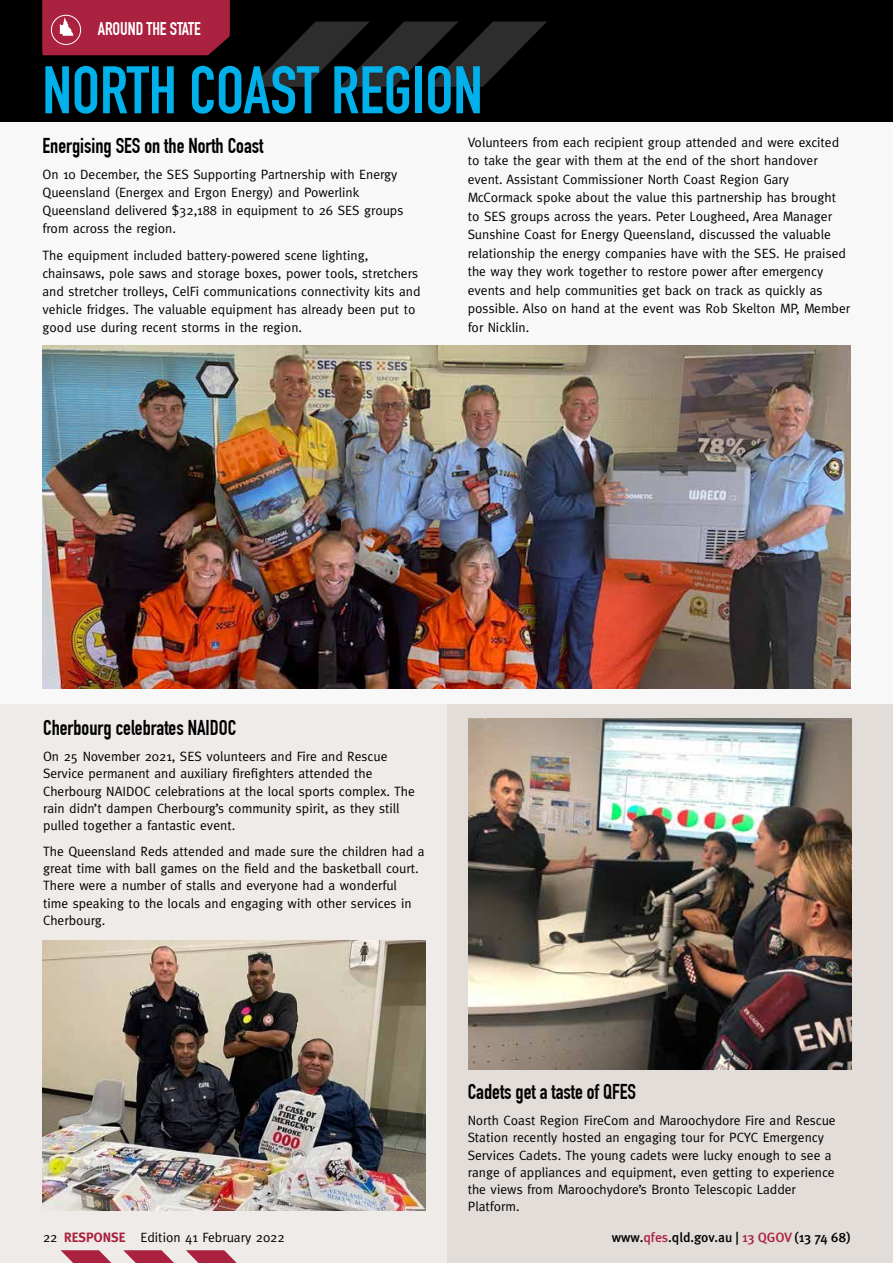
<style>
.page{position:relative;width:893px;height:1263px;background:#fff}
.page>*{position:absolute;margin:0;border:0;box-sizing:border-box;transform-origin:0 0}
.t1{font:700 66px "DIN Condensed";color:#00b0ea}
.t2{font:700 21px "DIN Condensed";color:#000}
.t3{font:700 18px "DIN Condensed";letter-spacing:-.005em;color:#fff}
.t4{font:13.5px/17.2px "Meta";color:#000}
.t5{font:500 13.5px "Meta";letter-spacing:-.005em;color:#000}
.s1{font-weight:700;color:#aa2240}
.s2{color:#aa2240}
</style>
<div class="page">
<div style="left:446px;top:704px;width:447px;height:559px;background:#e3ddda"></div>
<div style="left:0;top:704px;width:446px;height:559px;background:#eeebe9"></div>
<div style="left:0;top:121px;width:893px;height:583px;background:#f9f8f8"></div>
<div style="left:0;top:0;width:893px;height:121px;background:#000"></div>
<svg style="left:252px;top:22px;width:295px;height:65px"></svg>
<svg style="left:61px;top:1250px;width:50px;height:13px"></svg>
<svg style="left:123px;top:1250px;width:51px;height:13px"></svg>
<svg style="left:186px;top:1250px;width:51px;height:13px"></svg>
<div style="left:43px;top:0;width:187px;height:55px;background:#aa2240"></div>
<div style="left:51px;top:15px;width:30px;height:30px;border:1px solid #fff;border-radius:50%"></div>
<img style="left:43px;top:941px;width:382px;height:270px">
<img style="left:43px;top:346px;width:807px;height:343px">
<img style="left:469px;top:719px;width:382px;height:350px">
<h3 class="t3" style="left:98px;top:18px;width:104px">AROUND THE STATE</h3>
<h1 class="t1" style="left:43px;top:51px;width:442px">NORTH COAST REGION</h1>
<h2 class="t2" style="left:43px;top:133px;width:222px">Energising SES on the North Coast</h2>
<p class="t4" style="left:43px;top:165px;width:362px;line-height:18px">On 10 December, the SES Supporting Partnership with Energy Queensland (Energex and Ergon Energy) and Powerlink Queensland delivered $32,188 in equipment to 26 SES groups from across the region.</p>
<p class="t4" style="left:43px;top:246px;width:380px;line-height:18px">The equipment included battery-powered scene lighting, chainsaws, pole saws and storage boxes, power tools, stretchers and stretcher trolleys, CelFi communications connectivity kits and vehicle fridges. The valuable equipment has already been put to good use during recent storms in the region.</p>
<p class="t4" style="left:468px;top:133px;width:384px;line-height:18.5px">Volunteers from each recipient group attended and were excited to take the gear with them at the end of the short handover event. Assistant Commissioner North Coast Region Gary McCormack spoke about the value this partnership has brought to SES groups across the years. Peter Lougheed, Area Manager Sunshine Coast for Energy Queensland, discussed the valuable relationship the energy companies have with the SES. He praised the way they work together to restore power after emergency events and help communities get back on track as quickly as possible. Also on hand at the event was Rob Skelton MP, Member for Nicklin.</p>
<h2 class="t2" style="left:43px;top:716px;width:195px">Cherbourg celebrates NAIDOC</h2>
<p class="t4" style="left:43px;top:748px;width:373px">On 25 November 2021, SES volunteers and Fire and Rescue Service permanent and auxiliary firefighters attended the Cherbourg NAIDOC celebrations at the local sports complex. The rain didn’t dampen Cherbourg’s community spirit, as they still pulled together a fantastic event.</p>
<p class="t4" style="left:43px;top:842px;width:383px">The Queensland Reds attended and made sure the children had a great time with ball games on the field and the basketball court.<br>There were a number of stalls and everyone had a wonderful time speaking to the locals and engaging with other services in Cherbourg.</p>
<h2 class="t2" style="left:468px;top:1079px;width:170px">Cadets get a taste of QFES</h2>
<p class="t4" style="left:468px;top:1111px;width:369px">North Coast Region FireCom and Maroochydore Fire and Rescue Station recently hosted an engaging tour for PCYC Emergency Services Cadets. The young cadets were lucky enough to see a range of appliances and equipment, even getting to experience the views from Maroochydore’s Bronto Telescopic Ladder Platform.</p>
<p class="t4" style="left:43px;top:1228px;width:243px">22 <span class="s1">RESPONSE</span> Edition 41 February 2022</p>
<p class="t5" style="left:612px;top:1229px;width:240px">www.<span class="s2">qfes</span>.qld.gov.au | <span class="s2">13 QGOV</span> (13 74 68)</p>
</div>
